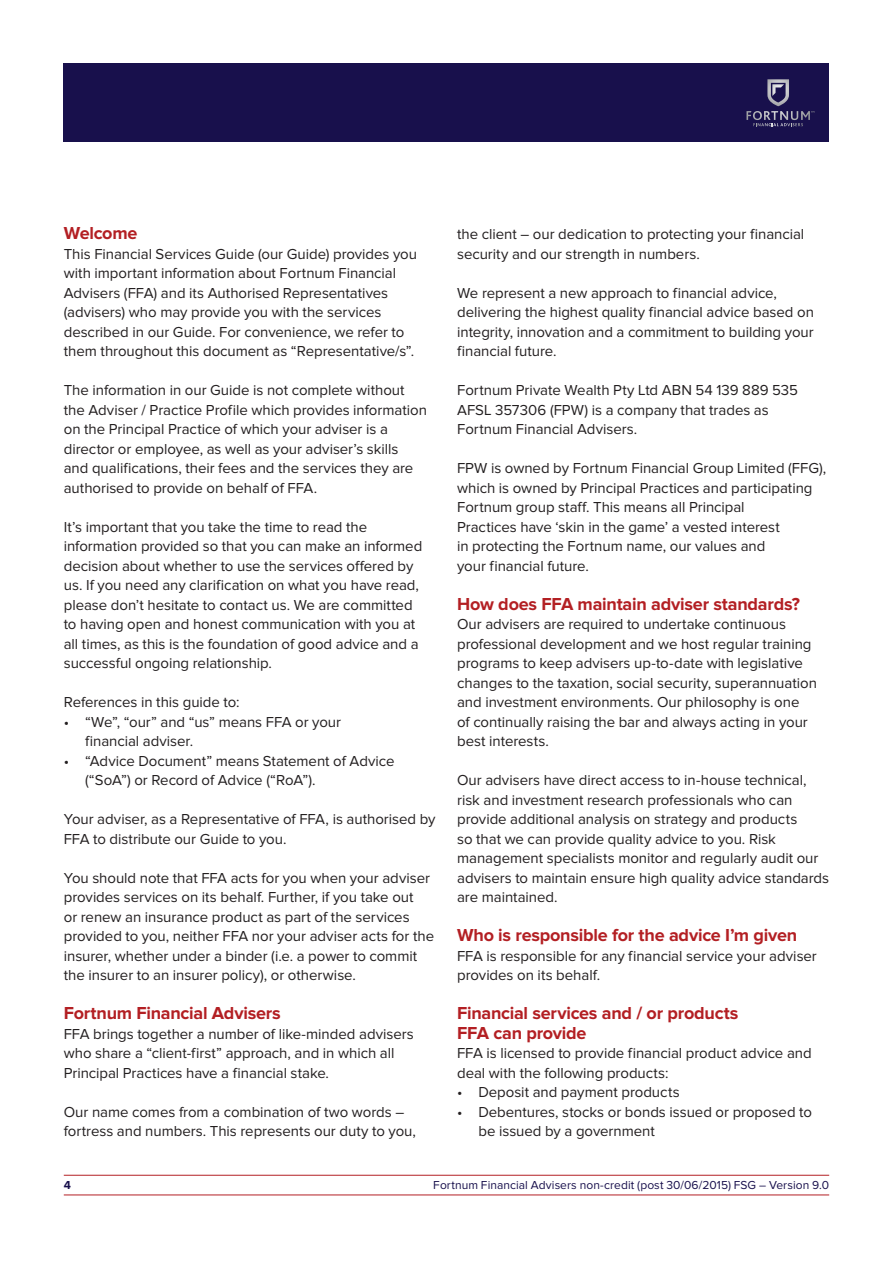
<style>
.page{position:relative;width:893px;height:1263px;background:#fff}
.page>*{position:absolute;margin:0;border:0;box-sizing:border-box;transform-origin:0 0}
.t1{font:700 18px/19.5px "Proxima Nova";letter-spacing:-.015em;color:#b31f23}
.t2{font:15px/19.5px "Proxima Nova";letter-spacing:-.005em;color:#231f20}
.t3{font:12px "Proxima Nova";letter-spacing:.005em;color:#18104c}
.t4{font:700 12px "Proxima Nova";color:#18104c}
</style>
<div class="page">
<hr style="left:64px;top:1195px;width:765px;height:1px;background:#b31f23">
<hr style="left:64px;top:1175px;width:765px;height:1px;background:#b31f23">
<div style="left:64px;top:64px;width:765px;height:78px;background:#18104c"></div>
<svg style="left:746px;top:79px;width:68px;height:47px"></svg>
<p class="t1" style="left:64px;top:224px;width:75px">Welcome</p>
<p class="t2" style="left:64px;top:245px;width:355px">This Financial Services Guide (our Guide) provides you with important information about Fortnum Financial Advisers (FFA) and its Authorised Representatives (advisers) who may provide you with the services described in our Guide. For convenience, we refer to them throughout this document as “Representative/s”.</p>
<p class="t2" style="left:64px;top:381px;width:365px">The information in our Guide is not complete without the Adviser / Practice Profile which provides information on the Principal Practice of which your adviser is a director or employee, as well as your adviser’s skills and qualifications, their fees and the services they are authorised to provide on behalf of FFA.</p>
<p class="t2" style="left:64px;top:518px;width:360px">It’s important that you take the time to read the information provided so that you can make an informed decision about whether to use the services offered by us. If you need any clarification on what you have read, please don’t hesitate to contact us. We are committed to having open and honest communication with you at all times, as this is the foundation of good advice and a successful ongoing relationship.</p>
<p class="t2" style="left:64px;top:693px;width:177px">References in this guide to:</p>
<p class="t2" style="left:85px;top:713px;width:258px;text-indent:-21px">• “We”, “our” and “us” means FFA or your financial adviser.</p>
<p class="t2" style="left:85px;top:752px;width:311px;text-indent:-21px">• “Advice Document” means Statement of Advice (“SoA”) or Record of Advice (“RoA”).</p>
<p class="t2" style="left:64px;top:810px;width:373px">Your adviser, as a Representative of FFA, is authorised by<br>FFA to distribute our Guide to you.</p>
<p class="t2" style="left:64px;top:869px;width:372px">You should note that FFA acts for you when your adviser provides services on its behalf. Further, if you take out<br>or renew an insurance product as part of the services provided to you, neither FFA nor your adviser acts for the insurer, whether under a binder (i.e. a power to commit the insurer to an insurer policy), or otherwise.</p>
<p class="t1" style="left:64px;top:1004px;width:219px">Fortnum Financial Advisers</p>
<p class="t2" style="left:64px;top:1025px;width:352px">FFA brings together a number of like-minded advisers who share a “client-first” approach, and in which all<br>Principal Practices have a financial stake.</p>
<p class="t2" style="left:64px;top:1103px;width:354px">Our name comes from a combination of two words – fortress and numbers. This represents our duty to you,</p>
<p class="t2" style="left:457px;top:225px;width:349px">the client – our dedication to protecting your financial security and our strength in numbers.</p>
<p class="t2" style="left:457px;top:284px;width:358px">We represent a new approach to financial advice, delivering the highest quality financial advice based on integrity, innovation and a commitment to building your financial future.</p>
<p class="t2" style="left:457px;top:381px;width:342px">Fortnum Private Wealth Pty Ltd ABN 54 139 889 535<br>AFSL 357306 (FPW) is a company that trades as<br>Fortnum Financial Advisers.</p>
<p class="t2" style="left:457px;top:459px;width:371px">FPW is owned by Fortnum Financial Group Limited (FFG), which is owned by Principal Practices and participating Fortnum group staff. This means all Principal<br>Practices have ‘skin in the game’ a vested interest<br>in protecting the Fortnum name, our values and<br>your financial future.</p>
<p class="t1" style="left:457px;top:595px;width:344px">How does FFA maintain adviser standards?</p>
<p class="t2" style="left:457px;top:615px;width:361px">Our advisers are required to undertake continuous professional development and we host regular training programs to keep advisers up-to-date with legislative changes to the taxation, social security, superannuation and investment environments. Our philosophy is one<br>of continually raising the bar and always acting in your best interests.</p>
<p class="t2" style="left:457px;top:771px;width:374px">Our advisers have direct access to in-house technical, risk and investment research professionals who can provide additional analysis on strategy and products<br>so that we can provide quality advice to you. Risk management specialists monitor and regularly audit our advisers to maintain ensure high quality advice standards are maintained.</p>
<p class="t1" style="left:457px;top:926px;width:342px">Who is responsible for the advice I’m given</p>
<p class="t2" style="left:457px;top:947px;width:361px">FFA is responsible for any financial service your adviser provides on its behalf.</p>
<p class="t1" style="left:457px;top:1004px;width:283px">Financial services and / or products<br>FFA can provide</p>
<p class="t2" style="left:457px;top:1044px;width:356px">FFA is licensed to provide financial product advice and deal with the following products:</p>
<p class="t2" style="left:457px;top:1083px;width:224px">• Deposit and payment products</p>
<p class="t2" style="left:478px;top:1103px;width:335px;text-indent:-21px">• Debentures, stocks or bonds issued or proposed to be issued by a government</p>
<p class="t4" style="left:64px;top:1180px;width:9px">4</p>
<p class="t3" style="left:433px;top:1180px;width:397px">Fortnum Financial Advisers non-credit (post 30/06/2015) FSG – Version 9.0</p>
</div>
